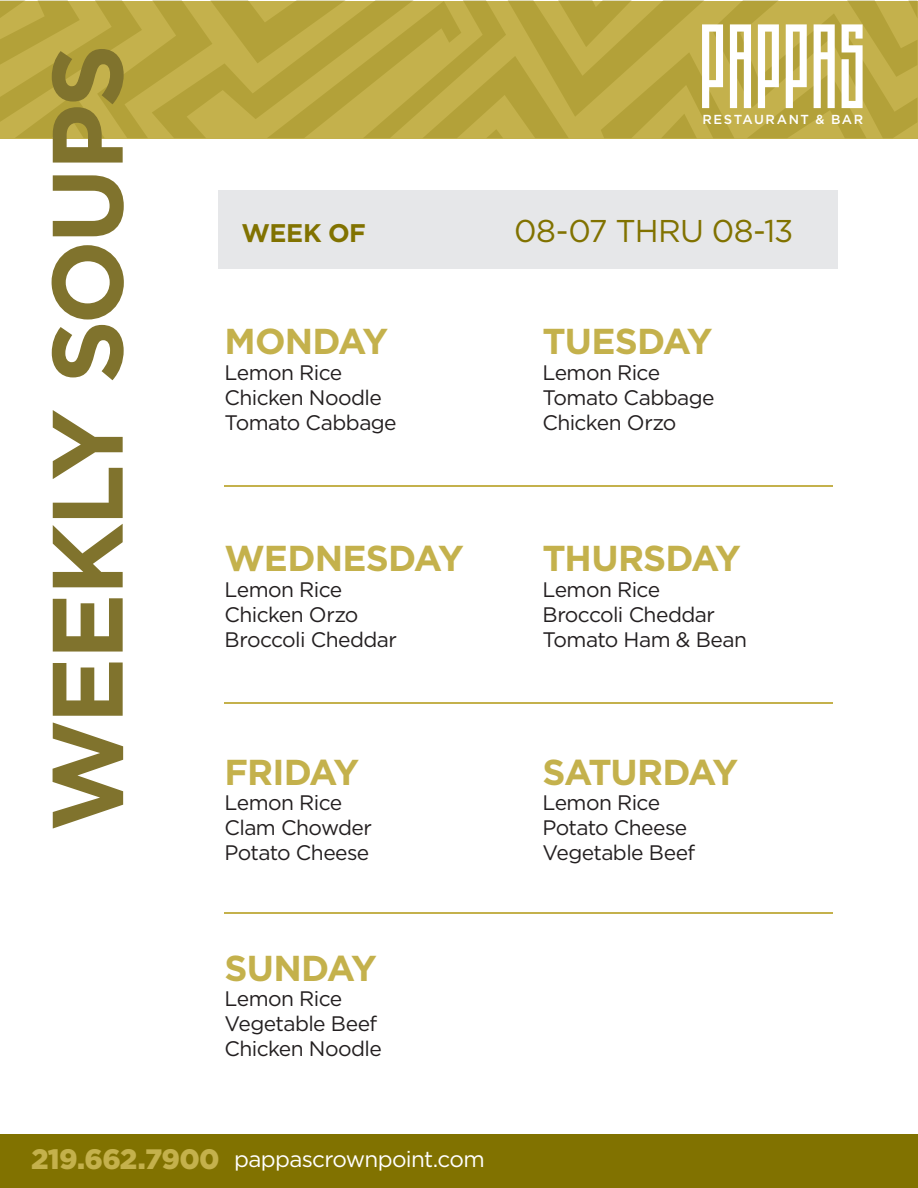
<style>
.page{position:relative;width:918px;height:1188px;background:#fff}
.page>*{position:absolute;margin:0;border:0;box-sizing:border-box;transform-origin:0 0}
.t1{font:114.15px "Alt Ayame";color:#fff}
.t2{font:700 99.9px "Gotham HTF";letter-spacing:-.035em;color:#80732d}
.t3{font:700 36px "Gotham HTF";letter-spacing:-.025em;color:#c4b14c}
.t4{font:700 36px "Gotham HTF";letter-spacing:-.045em;color:#c4b14c}
.t5{font:31.5px "Gotham HTF";letter-spacing:-.03em;color:#817200}
.t6{font:700 25.5px "Gotham HTF";letter-spacing:-.015em;color:#817200}
.t7{font:22.5px "Gotham HTF";letter-spacing:-.03em;color:#fff}
.t8{font:21px/25.2px "Gotham HTF";letter-spacing:-.03em;color:#231f20}
.t9{font:500 13.05px "Gotham HTF";letter-spacing:.115em;color:#fff}
.s1{font-weight:900;font-size:28.05px;color:#c4b14c}
</style>
<div class="page">
<svg style="left:0;top:1px;width:917px;height:137px;background:#bba942"></svg>
<hr style="left:225px;top:485px;width:608px;height:2px;background:#c4b14c">
<hr style="left:225px;top:702px;width:608px;height:2px;background:#c4b14c">
<hr style="left:225px;top:912px;width:608px;height:2px;background:#c4b14c">
<div style="left:218px;top:190px;width:620px;height:79px;background:#e6e7e9"></div>
<div style="left:0;top:1135px;width:917px;height:53px;background:#817200"></div>
<h2 class="t2" style="left:30px;top:832px;width:789px;rotate:-90deg">WEEKLY SOUPS</h2>
<h1 class="t1" style="left:702px;top:2px;width:169px">PAPPAS</h1>
<p class="t9" style="left:702px;top:112px;width:162px">RESTAURANT &amp; BAR</p>
<p class="t6" style="left:242px;top:218px;width:126px">WEEK OF</p>
<h3 class="t5" style="left:514px;top:213px;width:281px">08-07 THRU 08-13</h3>
<h3 class="t3" style="left:225px;top:321px;width:165px">MONDAY</h3>
<p class="t8" style="left:225px;top:359px;width:174px">Lemon Rice<br>Chicken Noodle<br>Tomato Cabbage</p>
<h3 class="t3" style="left:225px;top:538px;width:241px">WEDNESDAY</h3>
<p class="t8" style="left:225px;top:576px;width:174px">Lemon Rice<br>Chicken Orzo<br>Broccoli Cheddar</p>
<h3 class="t3" style="left:225px;top:751px;width:136px">FRIDAY</h3>
<p class="t8" style="left:225px;top:789px;width:149px">Lemon Rice<br>Clam Chowder<br>Potato Cheese</p>
<h3 class="t3" style="left:225px;top:947px;width:154px">SUNDAY</h3>
<p class="t8" style="left:225px;top:986px;width:159px">Lemon Rice<br>Vegetable Beef<br>Chicken Noodle</p>
<h3 class="t3" style="left:543px;top:321px;width:172px">TUESDAY</h3>
<p class="t8" style="left:543px;top:359px;width:174px">Lemon Rice<br>Tomato Cabbage<br>Chicken Orzo</p>
<h3 class="t3" style="left:543px;top:538px;width:200px">THURSDAY</h3>
<p class="t8" style="left:543px;top:576px;width:206px">Lemon Rice<br>Broccoli Cheddar<br>Tomato Ham &amp; Bean</p>
<h3 class="t4" style="left:543px;top:751px;width:197px">SATURDAY</h3>
<p class="t8" style="left:543px;top:789px;width:154px">Lemon Rice<br>Potato Cheese<br>Vegetable Beef</p>
<p class="t7" style="left:31px;top:1147px;width:455px"><span class="s1">219.662.7900</span> pappascrownpoint.com</p>
</div>
